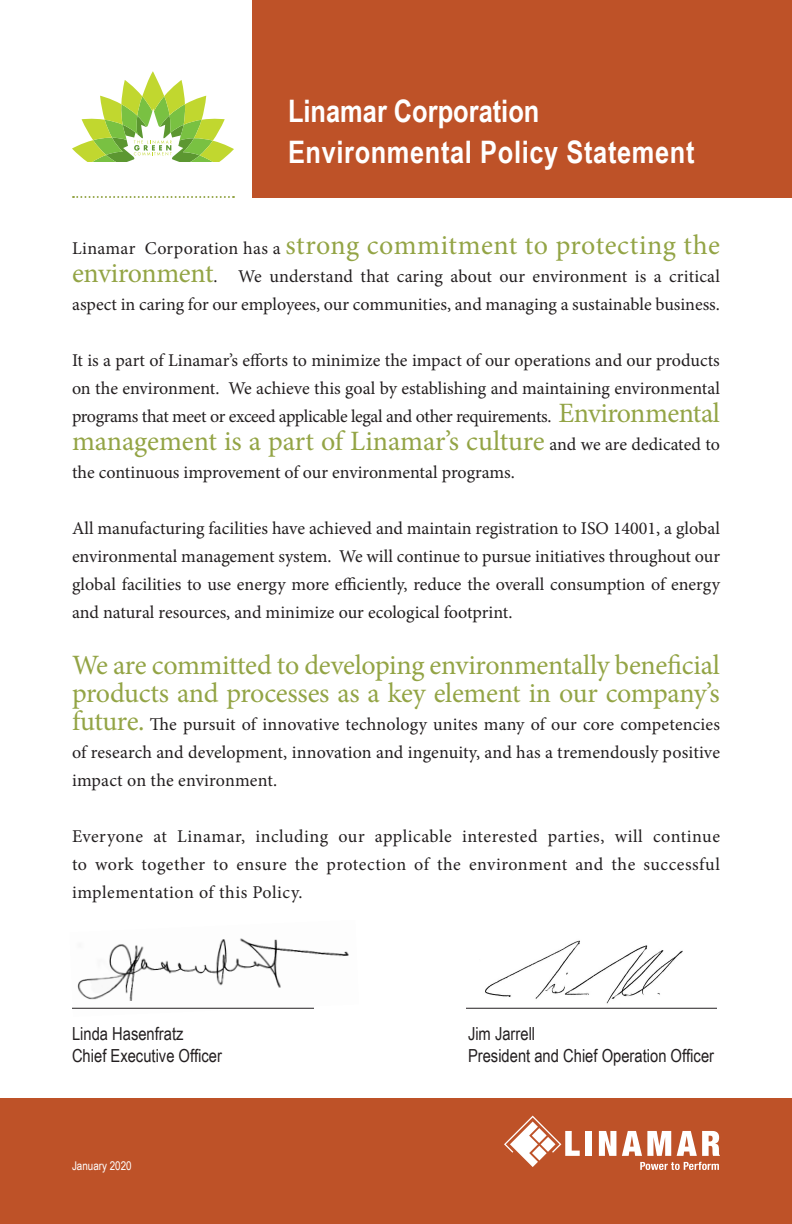
<style>
.page{position:relative;width:792px;height:1224px;background:#fff}
.page>*{position:absolute;margin:0;border:0;box-sizing:border-box;transform-origin:0 0}
.t1{font:700 31px "Arial Narrow";letter-spacing:.02em;color:#fff}
.t2{font:700 31px "Arial Narrow";color:#fff}
.t3{font:28px/28px "Minion Pro";letter-spacing:-.01em;color:#93a445}
.t4{font:28px "Minion Pro";letter-spacing:.015em;color:#93a445}
.t5{font:18px/28px "Minion Pro";color:#231f20;text-align:justify}
.t6{font:18px "Arial Narrow";color:#231f20}
.t7{font:18px "Minion Pro";letter-spacing:-.02em;color:#231f20}
.t8{font:12px "Arial Narrow";color:#fff}
.s1{font-size:18px;color:#231f20}
.s2{font-size:28px;color:#93a445}
</style>
<div class="page">
<img style="left:72px;top:938px;width:277px;height:70px">
<img style="left:480px;top:940px;width:208px;height:68px">
<div style="left:252px;top:0;width:540px;height:198px;background:#be5228"></div>
<div style="left:0;top:1098px;width:792px;height:126px;background:#be5228"></div>
<hr style="left:72px;top:1008px;width:242px;height:1px;background:#231f20">
<hr style="left:466px;top:1008px;width:251px;height:1px;background:#231f20">
<svg style="left:640px;top:1162px;width:79px;height:8px"></svg>
<svg style="left:504px;top:1116px;width:76px;height:51px"></svg>
<div style="left:585px;top:1131px;width:7px;height:25px;background:#fff"></div>
<svg style="left:599px;top:1131px;width:17px;height:25px"></svg>
<svg style="left:622px;top:1131px;width:49px;height:25px"></svg>
<svg style="left:677px;top:1131px;width:43px;height:25px"></svg>
<svg style="left:72px;top:71px;width:162px;height:91px"></svg>
<svg style="left:73px;top:196px;width:161px;height:2px"></svg>
<p class="t2" style="left:288px;top:87px;width:253px">Linamar Corporation</p>
<p class="t1" style="left:288px;top:128px;width:408px">Environmental Policy Statement</p>
<p class="t4" style="left:72px;top:227px;width:650px"><span class="s1">Linamar Corporation has a</span> strong commitment to protecting the</p>
<p class="t5" style="left:72px;top:263px;width:650px"><span class="s2">environment</span>. We understand that caring about our environment is a critical</p>
<p class="t5" style="left:72px;top:291px;width:649px">aspect in caring for our employees, our communities, and managing a sustainable business.</p>
<p class="t5" style="left:72px;top:347px;width:649px">It is a part of Linamar’s efforts to minimize the impact of our operations and our products on the environment. We achieve this goal by establishing and maintaining environmental</p>
<p class="t7" style="left:72px;top:405px;width:650px">programs that meet or exceed applicable legal and other requirements. <span class="s2">Environmental</span></p>
<p class="t3" style="left:72px;top:428px;width:649px">management is a part of Linamar’s culture <span class="s1">and we are dedicated to</span></p>
<p class="t5" style="left:72px;top:459px;width:444px">the continuous improvement of our environmental programs.</p>
<p class="t5" style="left:72px;top:515px;width:650px">All manufacturing facilities have achieved and maintain registration to ISO 14001, a global environmental management system. We will continue to pursue initiatives throughout our global facilities to use energy more efficiently, reduce the overall consumption of energy and natural resources, and minimize our ecological footprint.</p>
<p class="t3" style="left:72px;top:652px;width:650px">We are committed to developing environmentally beneficial products and processes as a key element in our company’s</p>
<p class="t5" style="left:72px;top:711px;width:650px"><span class="s2">future.</span> The pursuit of innovative technology unites many of our core competencies of research and development, innovation and ingenuity, and has a tremendously positive impact on the environment.</p>
<p class="t5" style="left:72px;top:823px;width:650px">Everyone at Linamar, including our applicable interested parties, will continue to work together to ensure the protection of the environment and the successful implementation of this Policy.</p>
<p class="t6" style="left:72px;top:1021px;width:113px">Linda Hasenfratz</p>
<p class="t6" style="left:468px;top:1021px;width:69px">Jim Jarrell</p>
<p class="t6" style="left:72px;top:1042px;width:152px">Chief Executive Officer</p>
<p class="t6" style="left:468px;top:1042px;width:248px">President and Chief Operation Officer</p>
<p class="t8" style="left:72px;top:1157px;width:61px">January 2020</p>
</div>
